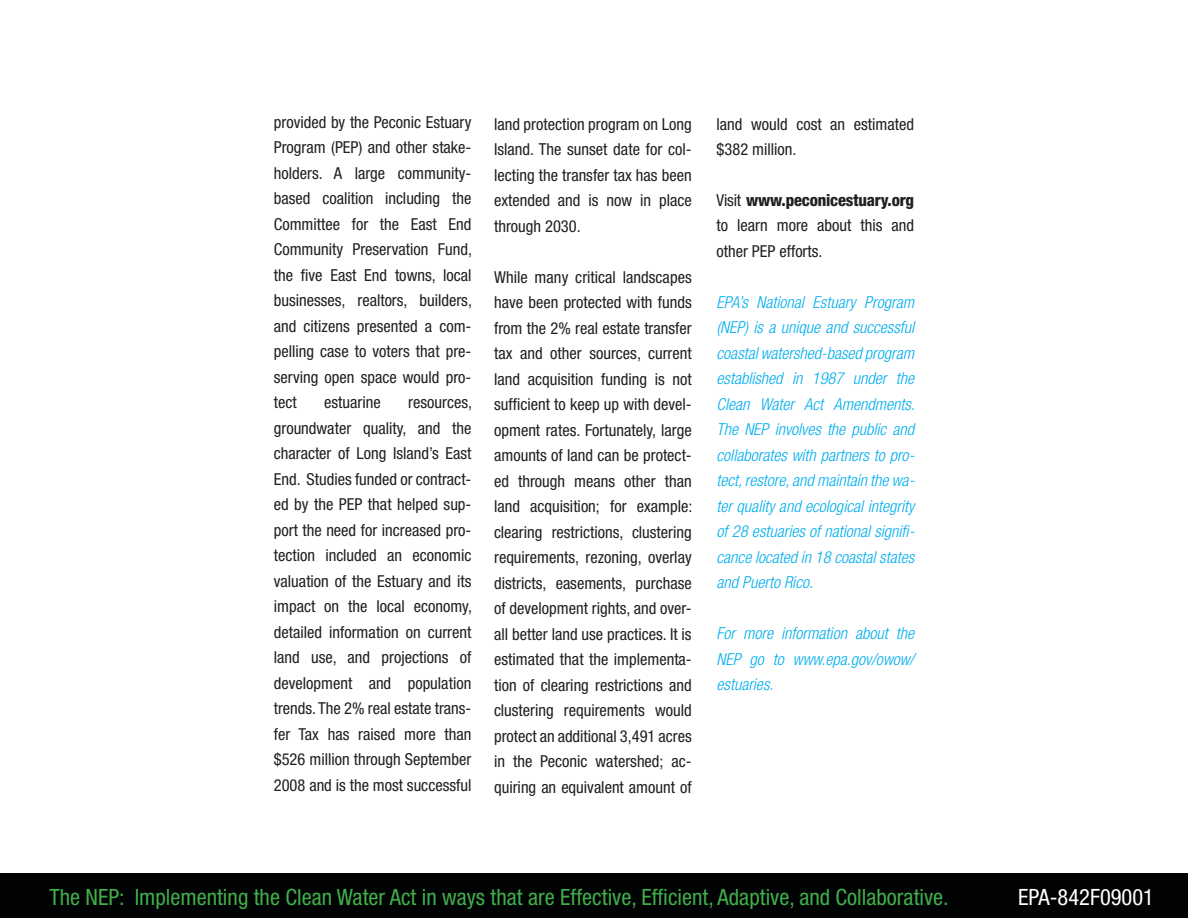
<style>
.page{position:relative;width:1188px;height:918px;background:#fff}
.page>*{position:absolute;margin:0;border:0;box-sizing:border-box;transform-origin:0 0}
.t1{font:condensed 22.5px "Helvetica Neue";color:#40ae49}
.t2{font:condensed 22.5px "Helvetica Neue";color:#fff}
.t3{font:condensed 16.5px/25.5px "Helvetica Neue";color:#231f20;text-align:justify}
.t4{font:italic 300 condensed 16.5px/25.5px "Helvetica Neue";color:#00aeef;text-align:justify}
.s1{font-weight:800}
</style>
<div class="page">
<div style="left:0;top:874px;width:1188px;height:44px;background:#010203"></div>
<p class="t3" style="left:274px;top:109px;width:200px">provided by the Peconic Estuary Program (PEP) and other stake&shy;holders. A large community&shy;based coalition including the Committee for the East End Community Preservation Fund, the five East End towns, local businesses, realtors, builders, and citizens presented a com&shy;pelling case to voters that pre&shy;serving open space would pro&shy;tect</p>
<p class="t3" style="left:324px;top:390px;width:58px">estuarine</p>
<p class="t3" style="left:274px;top:390px;width:200px;text-indent:134px">resources, groundwater quality, and the character of Long Island’s East End. Studies funded or contract&shy;ed by the PEP that helped sup&shy;port the need for increased pro&shy;tection included an economic valuation of the Estuary and its impact on the local economy, detailed information on current land use, and projections of development and population trends. The 2% real estate trans&shy;fer Tax has raised more than $526 million through September 2008 and is the most successful</p>
<p class="t3" style="left:494px;top:111px;width:199px">land protection program on Long Island. The sunset date for col&shy;lecting the transfer tax has been extended and is now in place through 2030.</p>
<p class="t3" style="left:494px;top:264px;width:200px">While many critical landscapes have been protected with funds from the 2% real estate transfer tax and other sources, current land acquisition funding is not sufficient to keep up with devel&shy;opment rates. Fortunately, large amounts of land can be protect&shy;ed through means other than land acquisition; for example: clearing restrictions, clustering requirements, rezoning, overlay districts, easements, purchase of development rights, and over&shy;all better land use practices. It is estimated that the implementa&shy;tion of clearing restrictions and clustering requirements would protect an additional 3,491 acres in the Peconic watershed; ac&shy;quiring an equivalent amount of</p>
<p class="t3" style="left:717px;top:111px;width:199px">land would cost an estimated $382 million.</p>
<p class="t3" style="left:717px;top:187px;width:199px">Visit <span class="s1">www.peconicestuary.org </span>to learn more about this and other PEP efforts.</p>
<p class="t4" style="left:717px;top:289px;width:200px">EPA’s National Estuary Program (NEP) is a unique and successful coastal watershed-based program established in 1987 under the Clean Water Act Amendments.<br>The NEP involves the public and collaborates with partners to pro&shy;tect, restore, and maintain the wa&shy;ter quality and ecological integrity of 28 estuaries of national signifi&shy;cance located in 18 coastal states and Puerto Rico.</p>
<p class="t4" style="left:717px;top:621px;width:199px">For more information about the NEP go to www.epa.gov/owow/ estuaries.</p>
<h1 class="t1" style="left:49px;top:884px;width:901px">The NEP: Implementing the Clean Water Act in ways that are Effective, Efficient, Adaptive, and Collaborative.</h1>
<h1 class="t2" style="left:1018px;top:884px;width:137px">EPA-842F09001</h1>
</div>
